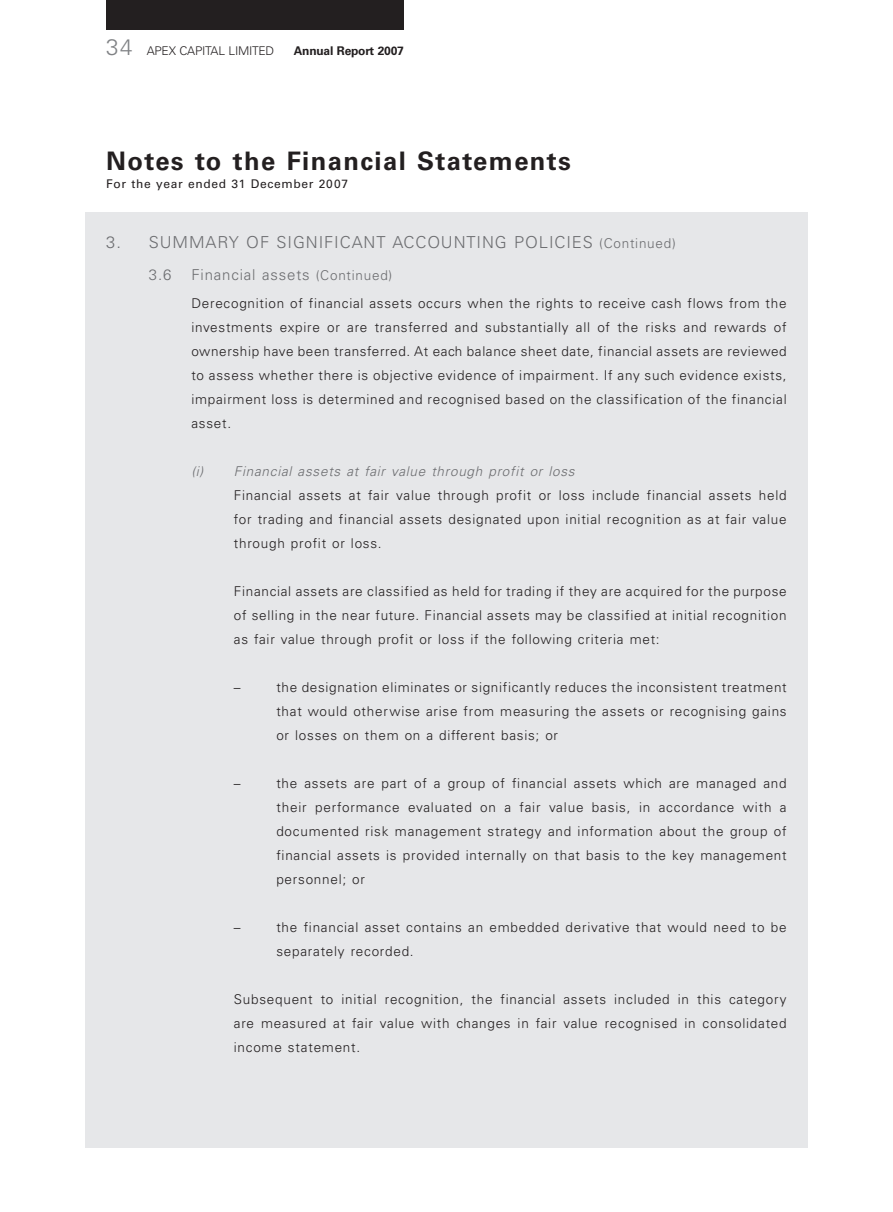
<style>
.page{position:relative;width:893px;height:1212px;background:#fff}
.page>*{position:absolute;margin:0;border:0;box-sizing:border-box;transform-origin:0 0}
.t1{font:700 25.5px "Univers LT Std";letter-spacing:.055em;color:#231f20}
.t2{font:300 16.5px "Univers LT Std";letter-spacing:.055em;color:#6c6d70}
.t3{font:300 15px "Univers LT Std";letter-spacing:.055em;color:#6c6d70}
.t4{font:300 13.5px/24px "Univers LT Std";letter-spacing:.055em;color:#231f20;text-align:justify}
.t5{font:italic 300 13.5px "Univers LT Std";letter-spacing:.055em;color:#6c6d70}
.t6{font:12px "Univers LT Std";letter-spacing:.055em;color:#231f20}
.t7{font:300 12px "Univers LT Std";letter-spacing:-.02em;color:#231f20}
.t8{font:700 12px "Univers LT Std";letter-spacing:-.02em;color:#231f20}
.s1{font-size:22.5px;color:#808285}
.s2{font-size:13.5px}
</style>
<div class="page">
<div style="left:106px;top:0;width:298px;height:30px;background:#231f20"></div>
<div style="left:85px;top:213px;width:723px;height:935px;background:#e6e7e9"></div>
<p class="t7" style="left:106px;top:46px;width:169px"><span class="s1">34</span> APEX CAPITAL LIMITED</p>
<p class="t8" style="left:294px;top:46px;width:112px">Annual Report 2007</p>
<h1 class="t1" style="left:106px;top:152px;width:466px">Notes to the Financial Statements</h1>
<p class="t6" style="left:106px;top:177px;width:243px">For the year ended 31 December 2007</p>
<p class="t2" style="left:106px;top:235px;width:571px">3. SUMMARY OF SIGNIFICANT ACCOUNTING POLICIES <span class="s2">(Continued)</span></p>
<p class="t3" style="left:149px;top:269px;width:24px">3.6</p>
<p class="t3" style="left:191px;top:269px;width:202px">Financial assets <span class="s2">(Continued)</span></p>
<p class="t4" style="left:191px;top:292px;width:597px">Derecognition of financial assets occurs when the rights to receive cash flows from the investments expire or are transferred and substantially all of the risks and rewards of ownership have been transferred. At each balance sheet date, financial assets are reviewed to assess whether there is objective evidence of impairment. If any such evidence exists, impairment loss is determined and recognised based on the classification of the financial asset.</p>
<p class="t5" style="left:191px;top:464px;width:385px">(i) Financial assets at fair value through profit or loss</p>
<p class="t4" style="left:234px;top:484px;width:554px">Financial assets at fair value through profit or loss include financial assets held for trading and financial assets designated upon initial recognition as at fair value through profit or loss.</p>
<p class="t4" style="left:234px;top:580px;width:554px">Financial assets are classified as held for trading if they are acquired for the purpose of selling in the near future. Financial assets may be classified at initial recognition as fair value through profit or loss if the following criteria met:</p>
<p class="t4" style="left:234px;top:676px;width:8px">–</p>
<p class="t4" style="left:276px;top:676px;width:512px">the designation eliminates or significantly reduces the inconsistent treatment that would otherwise arise from measuring the assets or recognising gains or losses on them on a different basis; or</p>
<p class="t4" style="left:234px;top:772px;width:8px">–</p>
<p class="t4" style="left:276px;top:772px;width:512px">the assets are part of a group of financial assets which are managed and their performance evaluated on a fair value basis, in accordance with a documented risk management strategy and information about the group of financial assets is provided internally on that basis to the key management personnel; or</p>
<p class="t4" style="left:234px;top:916px;width:8px">–</p>
<p class="t4" style="left:276px;top:916px;width:512px">the financial asset contains an embedded derivative that would need to be separately recorded.</p>
<p class="t4" style="left:234px;top:988px;width:554px">Subsequent to initial recognition, the financial assets included in this category are measured at fair value with changes in fair value recognised in consolidated income statement.</p>
</div>
